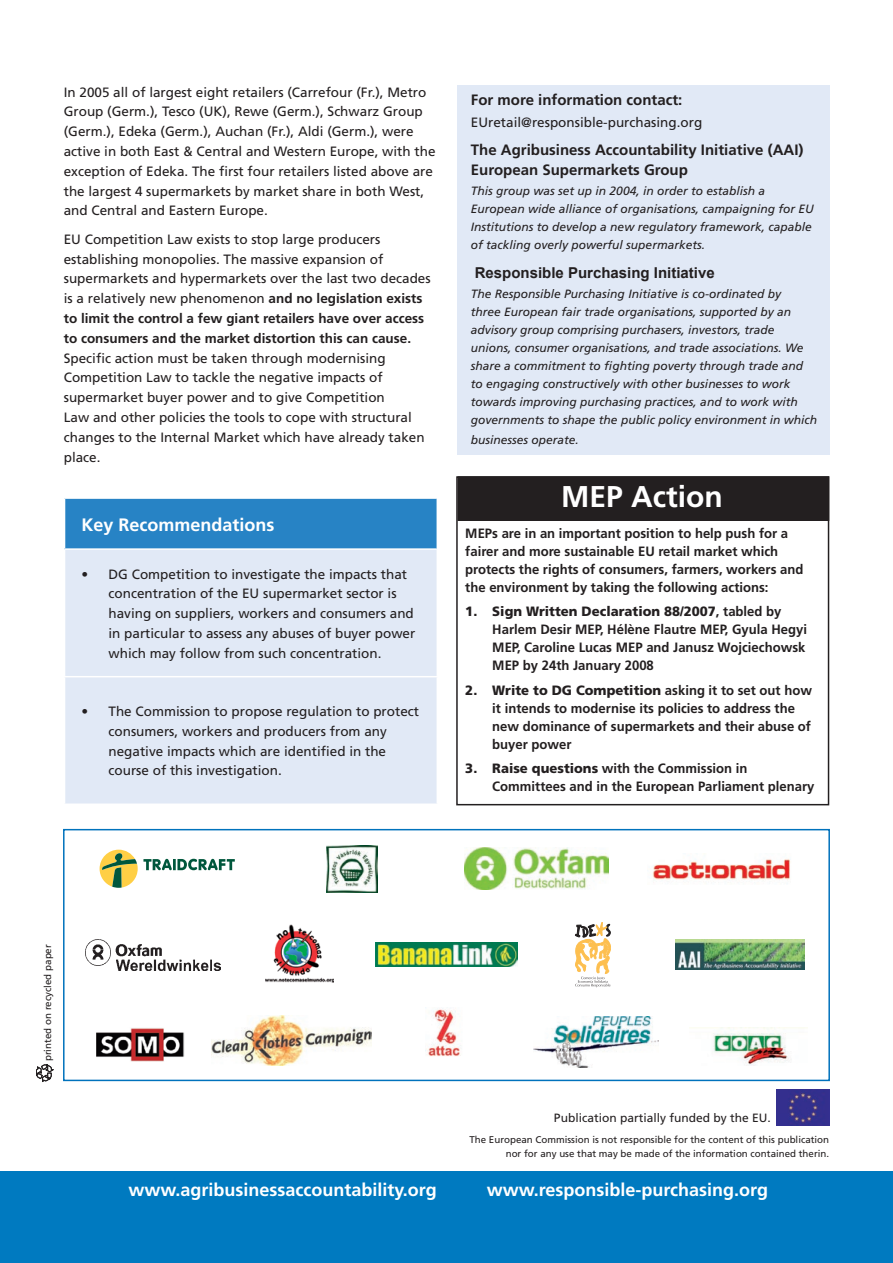
<style>
.page{position:relative;width:893px;height:1263px;background:#fff}
.page>*{position:absolute;margin:0;border:0;box-sizing:border-box;transform-origin:0 0}
.t1{font:700 30px "Frutiger";color:#fff}
.t2{font:700 18px "Frutiger";color:#fff}
.t3{font:700 15px/19.8px "Frutiger";color:#231f20}
.t4{font:700 15px "Arial";color:#231f20}
.t5{font:13.5px/19.8px "Frutiger";color:#231f20}
.t6{font:700 13.5px/18px "Frutiger";color:#231f20}
.t7{font:italic 12px/18px "Frutiger";color:#231f20}
.t8{font:12px "Frutiger";color:#231f20}
.t9{font:9.75px/13.5px "Frutiger";color:#231f20;text-align:right}
.s1{font-weight:700}
.s2{font-weight:900}
</style>
<div class="page">
<div style="left:457px;top:85px;width:372px;height:370px;background:#e1e9f6"></div>
<div style="left:0;top:1171px;width:893px;height:92px;background:#007ac0"></div>
<img style="left:776px;top:1090px;width:53px;height:35px">
<div style="left:65px;top:498px;width:372px;height:51px;background:#2783c5"></div>
<div style="left:65px;top:550px;width:372px;height:253px;background:#e1e9f6"></div>
<hr style="left:64px;top:497px;width:374px;height:2px;background:#fff">
<hr style="left:64px;top:548px;width:374px;height:2px;background:#fff">
<hr style="left:64px;top:676px;width:374px;height:1px;background:#fff">
<img style="left:85px;top:939px;width:136px;height:31px">
<svg style="left:575px;top:922px;width:36px;height:65px"></svg>
<img style="left:96px;top:1028px;width:89px;height:33px">
<img style="left:375px;top:943px;width:142px;height:24px">
<img style="left:675px;top:940px;width:129px;height:30px">
<img style="left:327px;top:845px;width:50px;height:47px">
<img style="left:427px;top:1009px;width:34px;height:47px">
<img style="left:690px;top:1027px;width:117px;height:38px">
<img style="left:266px;top:924px;width:67px;height:59px">
<img style="left:465px;top:848px;width:144px;height:42px">
<div style="left:63px;top:829px;width:767px;height:252px;border:2px solid #0072bc"></div>
<img style="left:212px;top:1015px;width:159px;height:50px">
<img style="left:533px;top:1016px;width:126px;height:52px">
<div style="left:456px;top:476px;width:373px;height:329px;border:2px solid #231f20"></div>
<div style="left:458px;top:477px;width:370px;height:43px;background:#231f20"></div>
<div style="left:457px;top:476px;width:372px;height:45px;border:2px solid #231f20"></div>
<svg style="left:100px;top:850px;width:135px;height:38px"></svg>
<svg style="left:36px;top:1064px;width:17px;height:18px"></svg>
<img style="left:652px;top:859px;width:139px;height:22px">
<p class="t5" style="left:64px;top:82px;width:373px">In 2005 all of largest eight retailers (Carrefour (Fr.), Metro Group (Germ.), Tesco (UK), Rewe (Germ.), Schwarz Group (Germ.), Edeka (Germ.), Auchan (Fr.), Aldi (Germ.), were active in both East &amp; Central and Western Europe, with the exception of Edeka. The first four retailers listed above are the largest 4 supermarkets by market share in both West, and Central and Eastern Europe.</p>
<p class="t5" style="left:64px;top:229px;width:368px">EU Competition Law exists to stop large producers establishing monopolies. The massive expansion of supermarkets and hypermarkets over the last two decades is a relatively new phenomenon <span class="s1">and no legislation exists to limit the control a few giant retailers have over access to consumers and the market distortion this can cause.</span></p>
<p class="t5" style="left:64px;top:348px;width:362px">Specific action must be taken through modernising Competition Law to tackle the negative impacts of supermarket buyer power and to give Competition<br>Law and other policies the tools to cope with structural changes to the Internal Market which have already taken place.</p>
<h2 class="t2" style="left:82px;top:514px;width:195px">Key Recommendations</h2>
<p class="t5" style="left:109px;top:564px;width:308px;text-indent:-27px">• DG Competition to investigate the impacts that concentration of the EU supermarket sector is having on suppliers, workers and consumers and in particular to assess any abuses of buyer power which may follow from such concentration.</p>
<p class="t5" style="left:109px;top:701px;width:312px;text-indent:-27px">• The Commission to propose regulation to protect consumers, workers and producers from any negative impacts which are identified in the course of this investigation.</p>
<p class="t3" style="left:471px;top:90px;width:213px">For more information contact:</p>
<p class="t5" style="left:471px;top:112px;width:233px">EUretail@responsible-purchasing.org</p>
<p class="t3" style="left:471px;top:140px;width:334px">The Agribusiness Accountability Initiative (AAI)<br>European Supermarkets Group</p>
<p class="t7" style="left:471px;top:182px;width:344px">This group was set up in 2004, in order to establish a European wide alliance of organisations, campaigning for EU Institutions to develop a new regulatory framework, capable of tackling overly powerful supermarkets.</p>
<p class="t4" style="left:475px;top:264px;width:242px">Responsible Purchasing Initiative</p>
<p class="t7" style="left:471px;top:285px;width:348px">The Responsible Purchasing Initiative is co-ordinated by<br>three European fair trade organisations, supported by an advisory group comprising purchasers, investors, trade unions, consumer organisations, and trade associations. We share a commitment to fighting poverty through trade and to engaging constructively with other businesses to work towards improving purchasing practices, and to work with governments to shape the public policy environment in which</p>
<p class="t7" style="left:471px;top:430px;width:110px">businesses operate.</p>
<h1 class="t1" style="left:561px;top:479px;width:163px">MEP Action</h1>
<p class="t6" style="left:465px;top:524px;width:340px">MEPs are in an important position to help push for a fairer and more sustainable EU retail market which protects the rights of consumers, farmers, workers and the environment by taking the following actions:</p>
<p class="t6" style="left:492px;top:602px;width:316px;text-indent:-27px"><span class="s2">1. Sign Written Declaration 88/2007</span>, tabled by Harlem Desir MEP, Hélène Flautre MEP, Gyula Hegyi MEP, Caroline Lucas MEP and Janusz Wojciechowsk MEP by 24th January 2008</p>
<p class="t6" style="left:492px;top:681px;width:321px;text-indent:-27px"><span class="s2">2. Write to DG Competition</span> asking it to set out how it intends to modernise its policies to address the new dominance of supermarkets and their abuse of buyer power</p>
<p class="t6" style="left:492px;top:759px;width:324px;text-indent:-27px"><span class="s2">3. Raise questions</span> with the Commission in<br>Committees and in the European Parliament plenary</p>
<p class="t9" style="left:41px;top:1061px;width:119px;rotate:-90deg">printed on recycled paper</p>
<p class="t8" style="left:554px;top:1110px;width:218px">Publication partially funded by the EU.</p>
<p class="t9" style="left:469px;top:1133px;width:361px">The European Commission is not responsible for the content of this publication nor for any use that may be made of the information contained therin.</p>
<h2 class="t2" style="left:128px;top:1179px;width:310px">www.agribusinessaccountability.org</h2>
<h2 class="t2" style="left:487px;top:1179px;width:283px">www.responsible-purchasing.org</h2>
</div>
